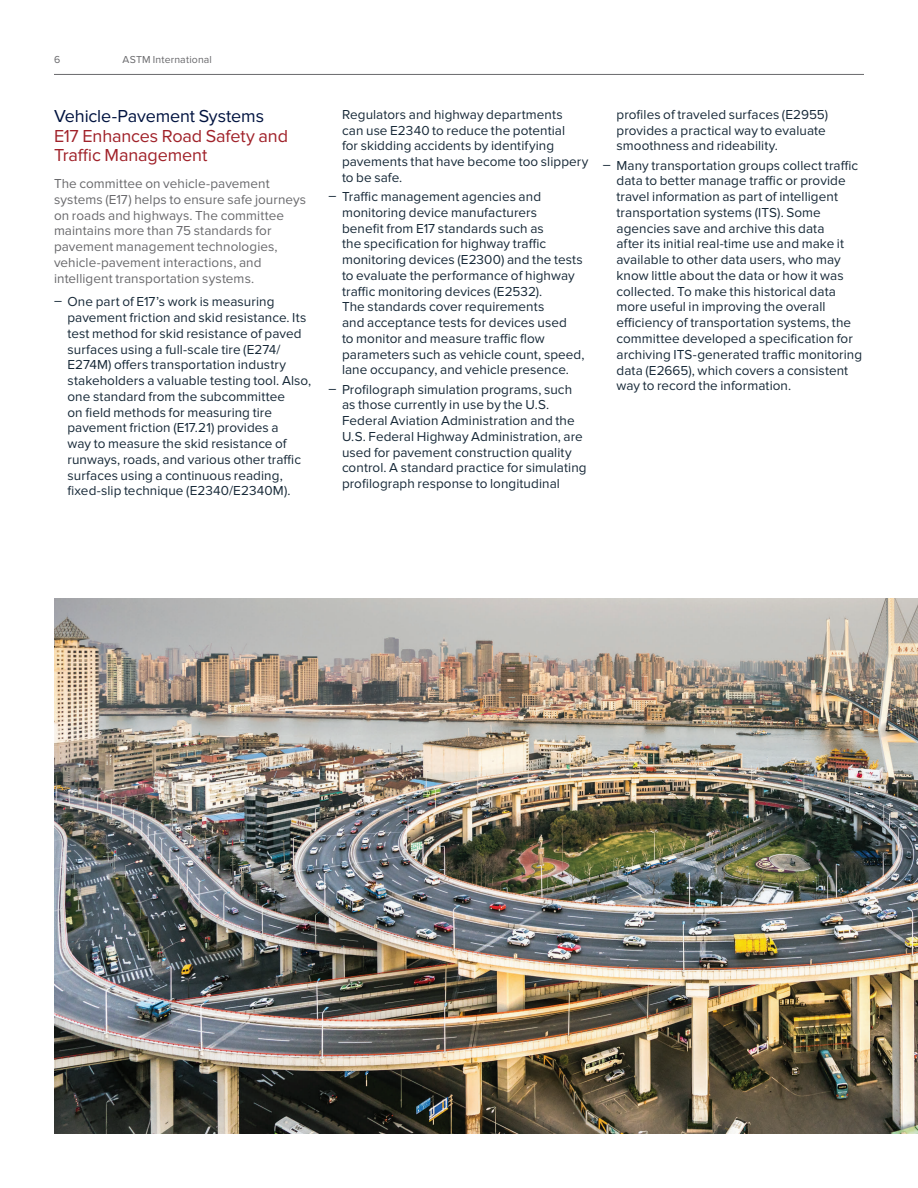
<style>
.page{position:relative;width:918px;height:1188px;background:#fff}
.page>*{position:absolute;margin:0;border:0;box-sizing:border-box;transform-origin:0 0}
.t1{font:18px/19.5px "Proxima Nova";letter-spacing:-.005em;color:#a02129}
.t2{font:18px "Proxima Nova";letter-spacing:-.005em;color:#001340}
.t3{font:13.5px/15.8px "Proxima Nova";letter-spacing:.005em;color:#172938}
.t4{font:13.5px/15.8px "Proxima Nova";letter-spacing:.005em;color:#69696c}
.t5{font:10.5px "Proxima Nova";letter-spacing:.015em;color:#69696c}
</style>
<div class="page">
<hr style="left:54px;top:74px;width:810px;height:1px;background:#69696c">
<img style="left:54px;top:598px;width:864px;height:536px">
<p class="t5" style="left:54px;top:53px;width:8px">6</p>
<p class="t5" style="left:123px;top:53px;width:91px">ASTM International</p>
<h1 class="t2" style="left:54px;top:106px;width:212px">Vehicle-Pavement Systems</h1>
<h1 class="t1" style="left:54px;top:126px;width:236px">E17 Enhances Road Safety and<br>Traffic Management</h1>
<p class="t4" style="left:54px;top:176px;width:254px">The committee on vehicle-pavement systems (E17) helps to ensure safe journeys on roads and highways. The committee maintains more than 75 standards for pavement management technologies, vehicle-pavement interactions, and intelligent transportation systems.</p>
<p class="t3" style="left:68px;top:294px;width:245px;text-indent:-14px">ͽ One part of E17’s work is measuring pavement friction and skid resistance. Its test method for skid resistance of paved surfaces using a full-scale tire (E274/ E274M) offers transportation industry stakeholders a valuable testing tool. Also, one standard from the subcommittee<br>on field methods for measuring tire pavement friction (E17.21) provides a<br>way to measure the skid resistance of runways, roads, and various other traffic surfaces using a continuous reading, fixed-slip technique (E2340/E2340M).</p>
<p class="t3" style="left:342px;top:107px;width:248px">Regulators and highway departments<br>can use E2340 to reduce the potential<br>for skidding accidents by identifying pavements that have become too slippery to be safe.</p>
<p class="t3" style="left:342px;top:189px;width:244px;text-indent:-14px">ͽ Traffic management agencies and monitoring device manufacturers<br>benefit from E17 standards such as<br>the specification for highway traffic monitoring devices (E2300) and the tests to evaluate the performance of highway traffic monitoring devices (E2532).<br>The standards cover requirements<br>and acceptance tests for devices used<br>to monitor and measure traffic flow parameters such as vehicle count, speed, lane occupancy, and vehicle presence.</p>
<p class="t3" style="left:342px;top:382px;width:246px;text-indent:-14px">ͽ Profilograph simulation programs, such as those currently in use by the U.S.<br>Federal Aviation Administration and the U.S. Federal Highway Administration, are used for pavement construction quality control. A standard practice for simulating profilograph response to longitudinal</p>
<p class="t3" style="left:616px;top:107px;width:213px">profiles of traveled surfaces (E2955) provides a practical way to evaluate smoothness and rideability.</p>
<p class="t3" style="left:616px;top:158px;width:247px;text-indent:-14px">ͽ Many transportation groups collect traffic data to better manage traffic or provide travel information as part of intelligent transportation systems (ITS). Some agencies save and archive this data<br>after its initial real-time use and make it available to other data users, who may know little about the data or how it was collected. To make this historical data more useful in improving the overall efficiency of transportation systems, the committee developed a specification for archiving ITS-generated traffic monitoring data (E2665), which covers a consistent way to record the information.</p>
</div>
